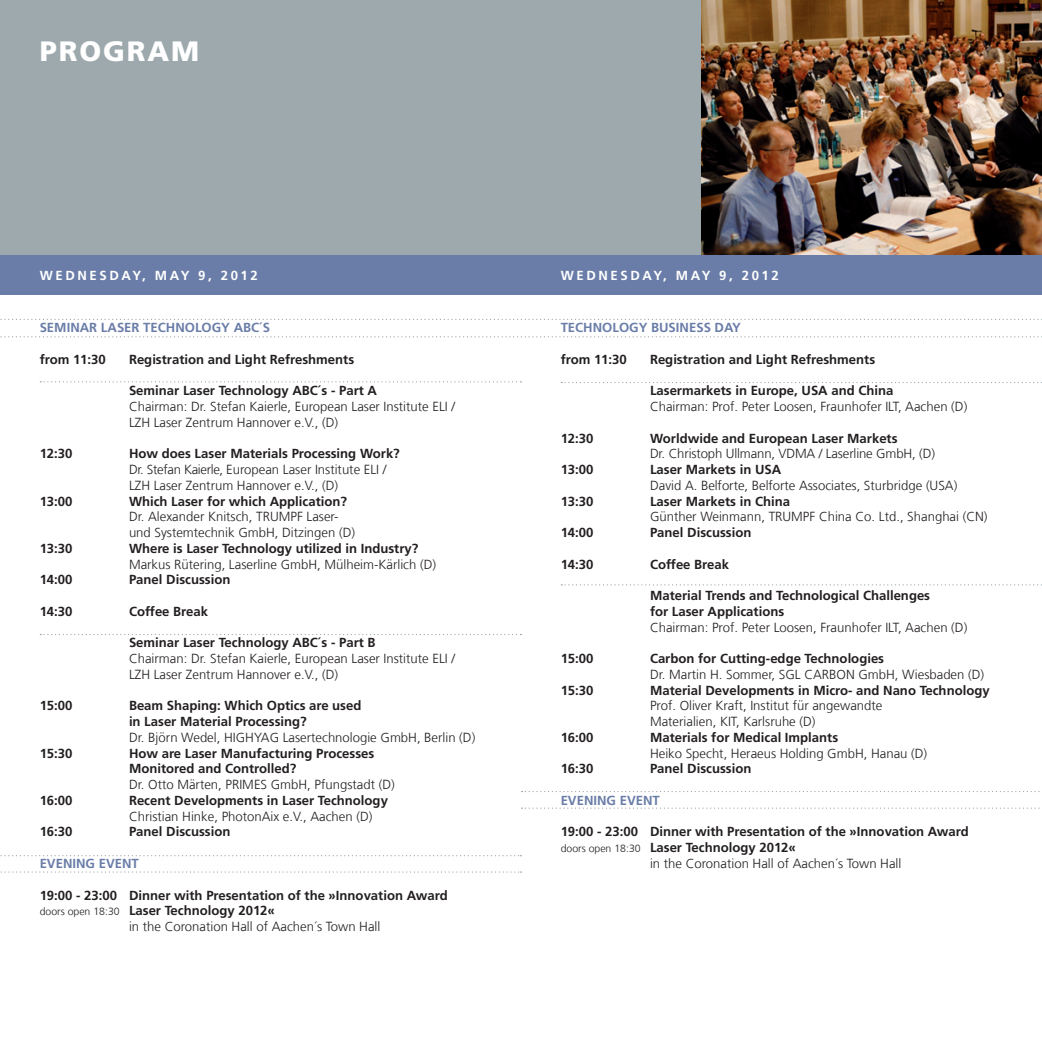
<style>
.page{position:relative;width:1042px;height:1042px;background:#fff}
.page>*{position:absolute;margin:0;border:0;box-sizing:border-box;transform-origin:0 0}
.t1{font:900 28px "Frutiger LT Com";letter-spacing:.07em;color:#fff}
.t2{font:700 13.12px/15.8px "Frutiger LT Com";color:#231f20}
.t3{font:300 13.12px/15.8px "Frutiger LT Com";color:#231f20}
.t4{font:700 13.12px "Frutiger LT Com";color:#6a7da8}
.t5{font:700 13.12px "Frutiger LT Com";letter-spacing:.2em;color:#fff}
.s1{font-weight:300;font-size:10.5px}
</style>
<div class="page">
<div style="left:0;top:0;width:1042px;height:270px;background:#9da9ad"></div>
<img style="left:701px;top:0;width:341px;height:255px">
<svg style="left:0;top:336px;width:1042px;height:1px"></svg>
<svg style="left:0;top:319px;width:1042px;height:1px"></svg>
<svg style="left:40px;top:634px;width:481px;height:1px"></svg>
<svg style="left:40px;top:381px;width:481px;height:1px"></svg>
<svg style="left:0;top:871px;width:521px;height:1px"></svg>
<svg style="left:0;top:855px;width:521px;height:1px"></svg>
<svg style="left:561px;top:584px;width:481px;height:1px"></svg>
<svg style="left:561px;top:382px;width:481px;height:1px"></svg>
<svg style="left:521px;top:807px;width:519px;height:2px"></svg>
<svg style="left:521px;top:791px;width:519px;height:1px"></svg>
<div style="left:0;top:255px;width:1042px;height:40px;background:#6a7da8"></div>
<h1 class="t1" style="left:40px;top:34px;width:161px">PROGRAM</h1>
<p class="t5" style="left:40px;top:268px;width:220px">Wednes day, MaY 9, 2012</p>
<p class="t5" style="left:561px;top:268px;width:220px">Wednes day, MaY 9, 2012</p>
<p class="t4" style="left:40px;top:320px;width:230px">Seminar Las er Tech nology ABC´s</p>
<p class="t2" style="left:40px;top:351px;width:316px">from 11:30 Registration and Light Refreshments</p>
<p class="t2" style="left:129px;top:383px;width:249px">Seminar Laser Technology ABC´s - Part A</p>
<p class="t3" style="left:129px;top:399px;width:327px">Chairman: Dr. Stefan Kaierle, European Laser Institute ELI /<br>LZH Laser Zentrum Hannover e.V., (D)</p>
<p class="t2" style="left:40px;top:446px;width:34px">12:30</p>
<p class="t2" style="left:129px;top:446px;width:272px">How does Laser M aterials Processing Work?</p>
<p class="t3" style="left:129px;top:462px;width:259px">Dr. Stefan Kaierle, European Laser Institute ELI /<br>LZH Laser Zentrum Hannover e.V., (D)</p>
<p class="t2" style="left:40px;top:493px;width:34px">13:00</p>
<p class="t2" style="left:129px;top:493px;width:220px">Which Laser for which Application?</p>
<p class="t3" style="left:129px;top:509px;width:228px">Dr. Alexander Knitsch, TRUMPF Laser&shy;und Systemtechnik GmbH, Ditzingen (D)</p>
<p class="t2" style="left:40px;top:540px;width:34px">13:30</p>
<p class="t2" style="left:129px;top:540px;width:291px">Where is Laser Technology utilized in Industry?</p>
<p class="t3" style="left:129px;top:556px;width:309px">Markus Rütering, Laserline GmbH, Mülheim-Kärlich (D)</p>
<p class="t2" style="left:40px;top:572px;width:34px">14:00</p>
<p class="t2" style="left:129px;top:572px;width:103px">Panel Discussion</p>
<p class="t2" style="left:40px;top:603px;width:34px">14:30</p>
<p class="t2" style="left:129px;top:603px;width:81px">Coffee Break</p>
<p class="t2" style="left:129px;top:635px;width:246px">Seminar Laser Technology ABC´s - Part B</p>
<p class="t3" style="left:129px;top:651px;width:327px">Chairman: Dr. Stefan Kaierle, European Laser Institute ELI /<br>LZH Laser Zentrum Hannover e.V., (D)</p>
<p class="t2" style="left:40px;top:698px;width:56px">15:00 B</p>
<p class="t2" style="left:129px;top:698px;width:234px;text-indent:8px">eam Shaping: Which Optics are used in Laser Material Processing?</p>
<p class="t3" style="left:129px;top:729px;width:348px">Dr. Björn Wedel, HighYAG Lasertechnologie GmbH, Berlin (D)</p>
<p class="t2" style="left:40px;top:745px;width:34px">15:30</p>
<p class="t2" style="left:129px;top:745px;width:247px">How are Laser M anufacturing Processes</p>
<p class="t2" style="left:40px;top:761px;width:35px">M</p>
<p class="t2" style="left:141px;top:761px;width:156px">onitored and Controlled?</p>
<p class="t3" style="left:129px;top:777px;width:267px">Dr. Otto Märten, PRIMES GmbH, Pfungstadt (D)</p>
<p class="t2" style="left:40px;top:792px;width:56px">16:00 R</p>
<p class="t2" style="left:137px;top:792px;width:252px">ecent Developments in Laser Technology</p>
<p class="t3" style="left:129px;top:808px;width:245px">Christian Hinke, PhotonAix e.V., Aachen (D)</p>
<p class="t2" style="left:40px;top:824px;width:34px">16:30</p>
<p class="t2" style="left:129px;top:824px;width:103px">Panel Discussion</p>
<p class="t4" style="left:40px;top:856px;width:101px">Evening Event</p>
<p class="t2" style="left:40px;top:887px;width:410px">19:00 - 23:00 Dinner with Presentation of the »Innovation Award</p>
<p class="t2" style="left:40px;top:903px;width:237px"><span class="s1">doors open 18:30</span> Laser Technology 2012«</p>
<p class="t3" style="left:129px;top:918px;width:253px">in the Coronation Hall of Aachen´s Town Hall</p>
<p class="t4" style="left:561px;top:320px;width:164px">Tech nology Business Day</p>
<p class="t2" style="left:561px;top:351px;width:316px">from 11:30 Registration and Light Refreshments</p>
<p class="t2" style="left:650px;top:383px;width:245px">Lasermarkets in Europe, USA and China</p>
<p class="t3" style="left:650px;top:399px;width:319px">Chairman: Prof. Peter Loosen, Fraunhofer ILT, Aachen (D)</p>
<p class="t2" style="left:561px;top:430px;width:34px">12:30</p>
<p class="t2" style="left:650px;top:430px;width:249px">Worldwide and European Laser Markets</p>
<p class="t3" style="left:650px;top:446px;width:286px">Dr. Christoph Ullmann, VDMA / Laserline GmbH, (D)</p>
<p class="t2" style="left:561px;top:462px;width:34px">13:00</p>
<p class="t2" style="left:650px;top:462px;width:133px">Laser M arkets in USA</p>
<p class="t3" style="left:650px;top:477px;width:309px">David A. Belforte, Belforte Associates, Sturbridge (USA)</p>
<p class="t2" style="left:561px;top:493px;width:34px">13:30</p>
<p class="t2" style="left:650px;top:493px;width:142px">Laser Markets in China</p>
<p class="t3" style="left:650px;top:509px;width:339px">Günther Weinmann, TRUMPF China Co. Ltd., Shanghai (CN)</p>
<p class="t2" style="left:561px;top:525px;width:34px">14:00</p>
<p class="t2" style="left:650px;top:525px;width:103px">Panel Discussion</p>
<p class="t2" style="left:561px;top:556px;width:34px">14:30</p>
<p class="t2" style="left:650px;top:556px;width:81px">Coffee Break</p>
<p class="t2" style="left:561px;top:588px;width:35px">M</p>
<p class="t2" style="left:650px;top:588px;width:282px;text-indent:12px">aterial Trends and Technological Challenges for Laser Applications</p>
<p class="t3" style="left:650px;top:619px;width:319px">Chairman: Prof. Peter Loosen, Fraunhofer ILT, Aachen (D)</p>
<p class="t2" style="left:561px;top:651px;width:34px">15:00</p>
<p class="t2" style="left:650px;top:651px;width:236px">Carbon for Cutting-edge Technologies</p>
<p class="t3" style="left:650px;top:666px;width:336px">Dr. Martin H. Sommer, SGL CARBON GmbH, Wiesbaden (D)</p>
<p class="t2" style="left:561px;top:682px;width:57px">15:30 M</p>
<p class="t2" style="left:662px;top:682px;width:329px">aterial Developments in M icro- and Nano Technology</p>
<p class="t3" style="left:650px;top:698px;width:234px">Prof. Oliver Kraft, Institut für angewandte<br>Materialien, KIT, Karlsruhe (D)</p>
<p class="t2" style="left:561px;top:729px;width:57px">16:00 M</p>
<p class="t2" style="left:662px;top:729px;width:177px">aterials for Medical Implants</p>
<p class="t3" style="left:650px;top:745px;width:279px">Heiko Specht, Heraeus Holding GmbH, Hanau (D)</p>
<p class="t2" style="left:561px;top:761px;width:34px">16:30</p>
<p class="t2" style="left:650px;top:761px;width:103px">Panel Discussion</p>
<p class="t4" style="left:561px;top:793px;width:101px">Evening Event</p>
<p class="t2" style="left:561px;top:824px;width:410px">19:00 - 23:00 Dinner with Presentation of the »Innovation Award</p>
<p class="t2" style="left:561px;top:840px;width:237px"><span class="s1">doors open 18:30</span> Laser Technology 2012«</p>
<p class="t3" style="left:650px;top:855px;width:253px">in the Coronation Hall of Aachen´s Town Hall</p>
</div>
